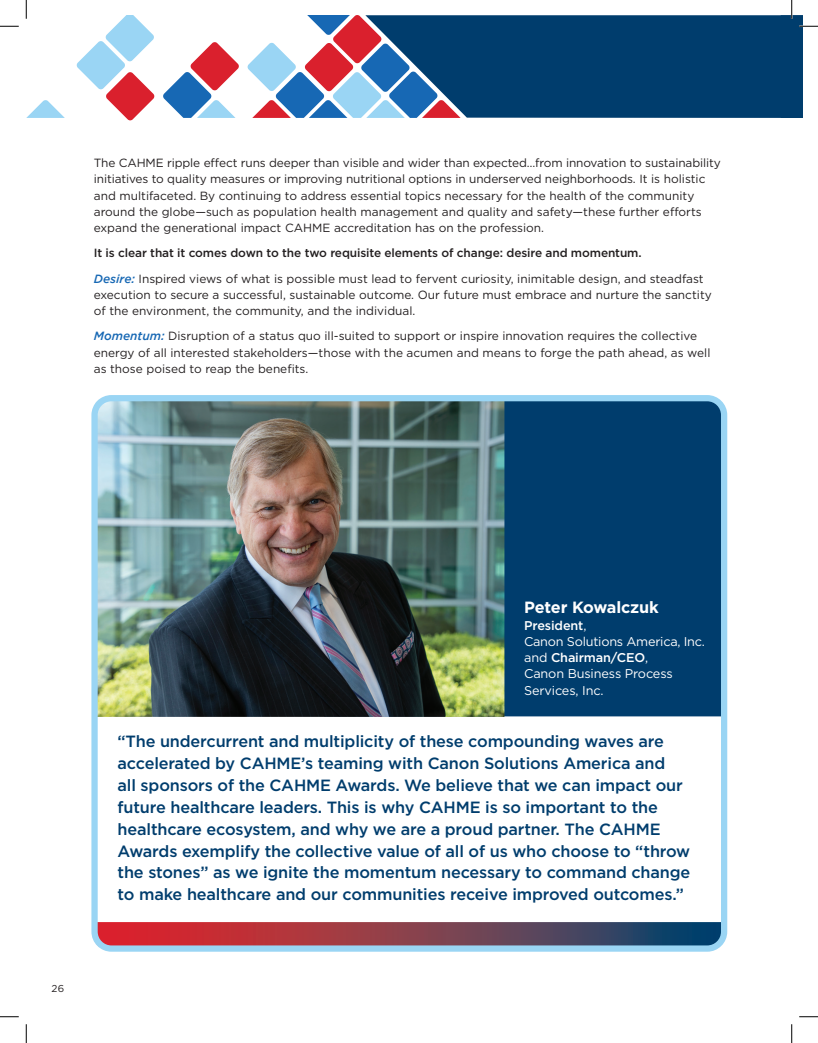
<style>
.page{position:relative;width:818px;height:1043px;background:#fff}
.page>*{position:absolute;margin:0;border:0;box-sizing:border-box;transform-origin:0 0}
.t1{font:500 16.25px/21.9px "Gotham";letter-spacing:-.01em;color:#003d6d}
.t2{font:700 16.25px "Gotham";letter-spacing:-.01em;color:#fff}
.t3{font:12.62px/16.2px "Gotham";letter-spacing:-.02em;color:#fff}
.t4{font:11.88px/16.2px "Gotham";color:#231f20}
.t5{font:10px "Gotham";color:#231f20}
.s1{font-weight:500}
.s2{font-weight:500;font-style:italic;color:#1768b4}
</style>
<div class="page">
<svg style="left:26px;top:100px;width:39px;height:18px"></svg>
<svg style="left:163px;top:42px;width:76px;height:76px"></svg>
<svg style="left:76px;top:15px;width:79px;height:106px"></svg>
<svg style="left:247px;top:15px;width:118px;height:103px"></svg>
<svg style="left:365px;top:15px;width:415px;height:103px;background:#114877"></svg>
<div style="left:504px;top:402px;width:216px;height:314px;background:#003d6d"></div>
<img style="left:98px;top:402px;width:406px;height:315px">
<svg style="left:98px;top:922px;width:622px;height:22px;background:#803b4d"></svg>
<div style="left:91px;top:395px;width:636px;height:556px;border:6px solid #9ad5f4;border-radius:17px"></div>
<svg style="left:0;top:25px;width:19px;height:2px"></svg>
<svg style="left:0;top:1016px;width:19px;height:1px"></svg>
<svg style="left:799px;top:1016px;width:19px;height:1px"></svg>
<svg style="left:25px;top:0;width:2px;height:19px"></svg>
<svg style="left:25px;top:1024px;width:2px;height:18px"></svg>
<svg style="left:780px;top:0;width:38px;height:118px"></svg>
<svg style="left:791px;top:1024px;width:1px;height:18px"></svg>
<p class="t4" style="left:94px;top:154px;width:628px">The CAHME ripple effect runs deeper than visible and wider than expected…from innovation to sustainability initiatives to quality measures or improving nutritional options in underserved neighborhoods. It is holistic and multifaceted. By continuing to address essential topics necessary for the health of the community around the globe—such as population health management and quality and safety—these further efforts expand the generational impact CAHME accreditation has on the profession.</p>
<p class="t4" style="left:94px;top:240px;width:611px;line-height:25.2px"><span class="s1">It is clear that it comes down to the two requisite elements of change: desire and momentum.<br></span><span class="s2">Desire:</span> Inspired views of what is possible must lead to fervent curiosity, inimitable design, and steadfast</p>
<p class="t4" style="left:94px;top:286px;width:619px">execution to secure a successful, sustainable outcome. Our future must embrace and nurture the sanctity of the environment, the community, and the individual.</p>
<p class="t4" style="left:94px;top:328px;width:618px"><span class="s2">Momentum:</span> Disruption of a status quo ill-suited to support or inspire innovation requires the collective energy of all interested stakeholders—those with the acumen and means to forge the path ahead, as well as those poised to reap the benefits.</p>
<p class="t5" style="left:51px;top:982px;width:14px">26</p>
<h1 class="t2" style="left:524px;top:597px;width:136px">Peter Kowalczuk</h1>
<p class="t3" style="left:524px;top:616px;width:182px"><span class="s1">President</span>,<br>Canon Solutions America, Inc. and <span class="s1">Chairman/CEO</span>,<br>Canon Business Process<br>Services, Inc.</p>
<p class="t1" style="left:118px;top:730px;width:574px">“The undercurrent and multiplicity of these compounding waves are accelerated by CAHME’s teaming with Canon Solutions America and<br>all sponsors of the CAHME Awards. We believe that we can impact our future healthcare leaders. This is why CAHME is so important to the healthcare ecosystem, and why we are a proud partner. The CAHME Awards exemplify the collective value of all of us who choose to “throw the stones” as we ignite the momentum necessary to command change to make healthcare and our communities receive improved outcomes.”</p>
</div>
